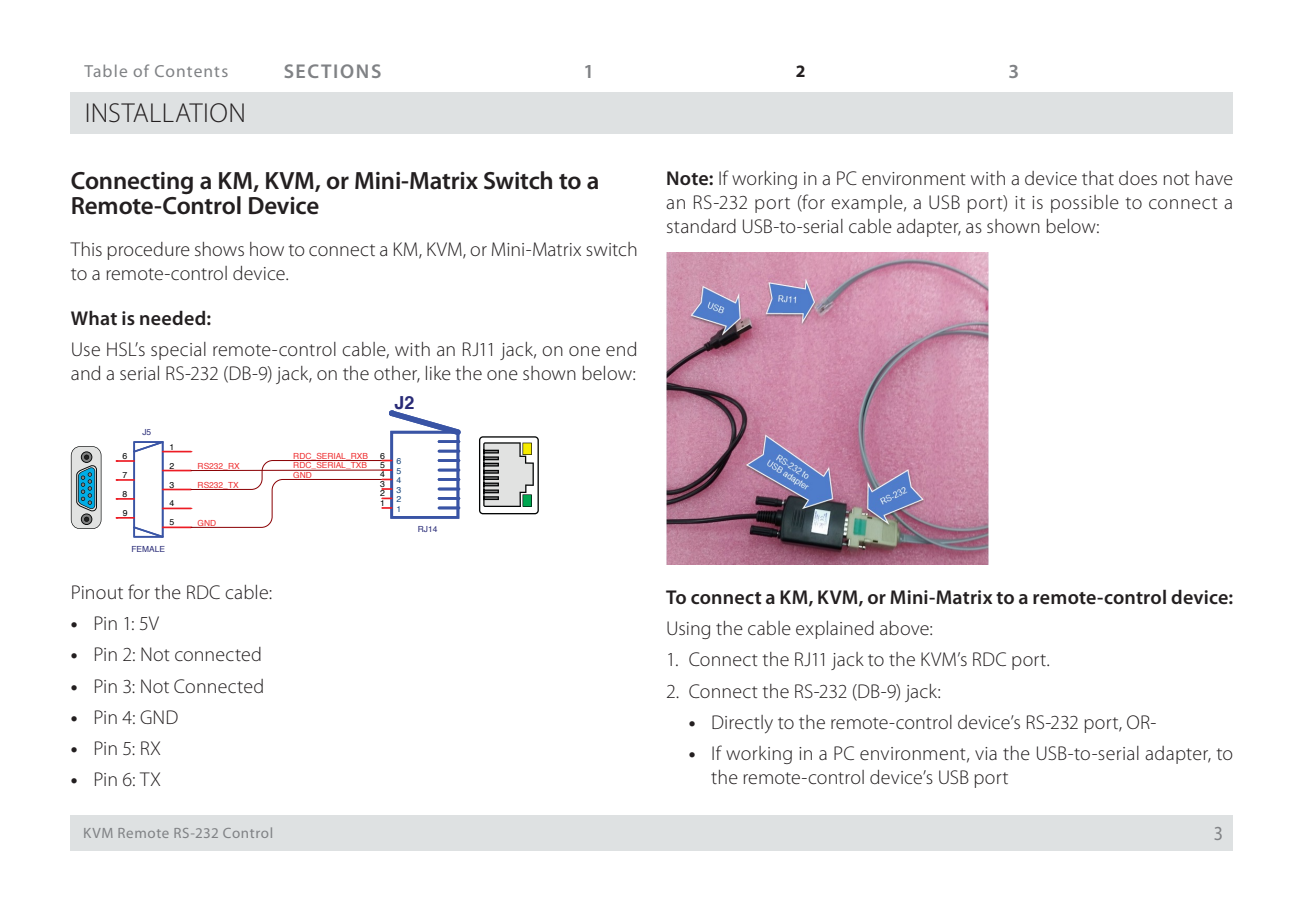
<style>
.page{position:relative;width:1304px;height:900px;background:#fff}
.page>*{position:absolute;margin:0;border:0;box-sizing:border-box;transform-origin:0 0}
.t1{font:300 27.5px "Myriad Pro";color:#231f20}
.Headers{font:600 25px/25px "Myriad Pro";letter-spacing:-.01em;color:#231f20}
.Body_Plain_-_Notes{font:300 20px/24px "Myriad Pro";letter-spacing:.01em;color:#231f20;text-align:justify}
.body_plain{font:300 20px/24px "Myriad Pro";letter-spacing:.005em;color:#231f20}
.Body_heads{font:600 20px "Myriad Pro";letter-spacing:.01em;color:#231f20}
.t2{font:600 20px "Myriad Pro";letter-spacing:.08em;color:#808285}
.t3{font:20px "Myriad Pro";color:#808285;scale:.9 1}
.t4{font:700 18px "Helvetica";color:#292b77}
.t5{font:17.5px "Myriad Pro";letter-spacing:.06em;color:#808285}
.t6{font:700 17.5px "Myriad Pro";color:#231f20}
.t7{font:15px "Myriad Pro";letter-spacing:.04em;color:#808285}
.t8{font:8.5px "Helvetica";letter-spacing:.005em;color:#ee2e30}
.t9{font:8.5px "Helvetica";color:#030505}
.t10{font:8.5px "Helvetica";letter-spacing:.005em;color:#292b77}
.t11{font:8.5px "Helvetica";color:#15457c}
.s1{font-weight:700}
.s2{font-weight:600}
</style>
<div class="page">
<div style="left:71px;top:92px;width:1162px;height:42px;background:#dee1e2"></div>
<div style="left:71px;top:815px;width:1162px;height:35px;background:#dee1e2"></div>
<svg style="left:71px;top:446px;width:30px;height:83px;background:#8dacb5"></svg>
<svg style="left:479px;top:436px;width:60px;height:78px"></svg>
<svg style="left:133px;top:441px;width:59px;height:13px"></svg>
<hr style="left:439px;top:459px;width:19px;height:3px;background:#3954a5">
<svg style="left:439px;top:469px;width:16px;height:2px"></svg>
<svg style="left:439px;top:450px;width:16px;height:2px"></svg>
<hr style="left:439px;top:478px;width:19px;height:3px;background:#3954a5">
<svg style="left:439px;top:488px;width:16px;height:2px"></svg>
<hr style="left:439px;top:497px;width:19px;height:3px;background:#3954a5">
<svg style="left:439px;top:507px;width:16px;height:2px"></svg>
<div style="left:390px;top:431px;width:69px;height:88px;border:3px solid #3954a5"></div>
<svg style="left:389px;top:410px;width:72px;height:33px"></svg>
<svg style="left:117px;top:460px;width:275px;height:78px"></svg>
<img style="left:666px;top:252px;width:322px;height:312px">
<p class="t5" style="left:84px;top:61px;width:145px">Table of Contents</p>
<p class="t2" style="left:284px;top:59px;width:99px">SECTIONS</p>
<p class="t2" style="left:583px;top:59px;width:12px">1</p>
<p class="t6" style="left:796px;top:60px;width:11px">2</p>
<p class="t2" style="left:1008px;top:59px;width:12px">3</p>
<h1 class="t1" style="left:85px;top:98px;width:120px">Installation</h1>
<p class="Headers" style="left:71px;top:167px;width:530px">Connecting a KM, KVM, or Mini-Matrix Switch to a<br>Remote-Control Device</p>
<p class="body_plain" style="left:71px;top:238px;width:568px">This procedure shows how to connect a KM, KVM, or Mini-Matrix switch to a remote-control device.</p>
<p class="Body_heads" style="left:71px;top:305px;width:142px">What is needed:</p>
<p class="body_plain" style="left:71px;top:338px;width:568px">Use HSL’s special remote-control cable, with an RJ11 jack, on one end and a serial RS-232 (DB-9) jack, on the other, like the one shown below:</p>
<p class="t9" style="left:123px;top:449px;width:6px">6</p>
<p class="t9" style="left:123px;top:468px;width:6px">7</p>
<p class="t9" style="left:123px;top:487px;width:6px">8</p>
<p class="t9" style="left:123px;top:506px;width:6px">9</p>
<p class="t10" style="left:142px;top:425px;width:10px">J5</p>
<p class="t9" style="left:169px;top:440px;width:6px">1</p>
<p class="t9" style="left:169px;top:459px;width:6px">2</p>
<p class="t9" style="left:169px;top:478px;width:6px">3</p>
<p class="t9" style="left:169px;top:497px;width:6px">4</p>
<p class="t9" style="left:169px;top:516px;width:6px">5</p>
<p class="t10" style="left:131px;top:542px;width:35px">FEMALE</p>
<p class="t8" style="left:198px;top:459px;width:44px">RS232_RX</p>
<p class="t8" style="left:198px;top:478px;width:43px">RS232_TX</p>
<p class="t8" style="left:198px;top:516px;width:20px">GND</p>
<p class="body_plain" style="left:71px;top:580px;width:203px">Pinout for the RDC cable:</p>
<p class="Body_Plain_-_Notes" style="left:71px;top:612px;width:90px"><span class="s1">•</span> Pin 1: 5V</p>
<p class="Body_Plain_-_Notes" style="left:71px;top:643px;width:193px"><span class="s1">•</span> Pin 2: Not connected</p>
<p class="Body_Plain_-_Notes" style="left:71px;top:674px;width:195px"><span class="s1">•</span> Pin 3: Not Connected</p>
<p class="Body_Plain_-_Notes" style="left:71px;top:705px;width:109px"><span class="s1">•</span> Pin 4: GND</p>
<p class="Body_Plain_-_Notes" style="left:71px;top:737px;width:92px"><span class="s1">•</span> Pin 5: RX</p>
<p class="Body_Plain_-_Notes" style="left:71px;top:768px;width:92px"><span class="s1">•</span> Pin 6: TX</p>
<p class="t4" style="left:394px;top:388px;width:21px">J2</p>
<p class="t8" style="left:293px;top:449px;width:76px">RDC_SERIAL_RXB</p>
<p class="t8" style="left:293px;top:468px;width:20px">GND</p>
<p class="t8" style="left:293px;top:459px;width:75px">RDC_SERIAL_TXB</p>
<p class="t9" style="left:380px;top:449px;width:6px">6</p>
<p class="t9" style="left:380px;top:459px;width:6px">5</p>
<p class="t9" style="left:380px;top:468px;width:6px">4</p>
<p class="t9" style="left:380px;top:477px;width:6px">3</p>
<p class="t9" style="left:380px;top:487px;width:6px">2</p>
<p class="t9" style="left:380px;top:496px;width:6px">1</p>
<p class="t11" style="left:396px;top:455px;width:6px">6</p>
<p class="t11" style="left:396px;top:464px;width:6px">5</p>
<p class="t11" style="left:396px;top:474px;width:6px">4</p>
<p class="t11" style="left:396px;top:483px;width:6px">3</p>
<p class="t11" style="left:396px;top:493px;width:6px">2</p>
<p class="t11" style="left:396px;top:502px;width:6px">1</p>
<p class="t10" style="left:418px;top:523px;width:21px">RJ14</p>
<p class="Body_Plain_-_Notes" style="left:666px;top:167px;width:568px"><span class="s2">Note:</span> If working in a PC environment with a device that does not have an RS-232 port (for example, a USB port) it is possible to connect a standard USB-to-serial cable adapter, as shown below:</p>
<p class="Body_heads" style="left:666px;top:584px;width:569px">To connect a KM, KVM, or Mini-Matrix to a remote-control device:</p>
<p class="body_plain" style="left:666px;top:617px;width:268px">Using the cable explained above:</p>
<p class="Body_Plain_-_Notes" style="left:666px;top:648px;width:385px">1. Connect the RJ11 jack to the KVM’s RDC port.</p>
<p class="Body_Plain_-_Notes" style="left:666px;top:679px;width:276px">2. Connect the RS-232 (DB-9) jack:</p>
<p class="Body_Plain_-_Notes" style="left:689px;top:711px;width:469px"><span class="s1">•</span> Directly to the remote-control device’s RS-232 port, OR-</p>
<p class="Body_Plain_-_Notes" style="left:711px;top:742px;width:523px;text-indent:-22px"><span class="s1">•</span> If working in a PC environment, via the USB-to-serial adapter, to the remote-control device’s USB port</p>
<p class="t7" style="left:83px;top:824px;width:192px">KVM Remote RS-232 Control</p>
<p class="t3" style="left:1214px;top:821px;width:12px">3</p>
</div>
